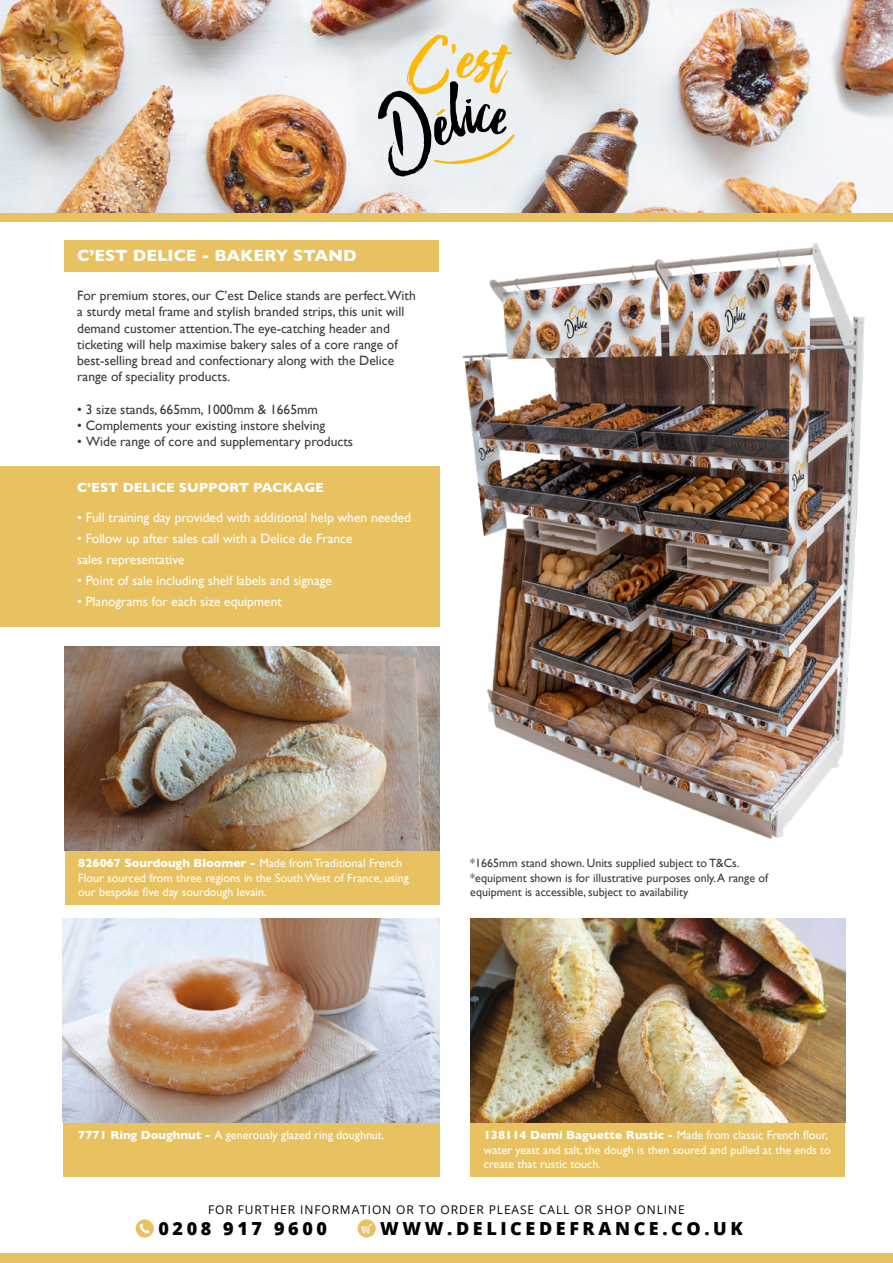
<style>
.page{position:relative;width:893px;height:1263px;background:#fff}
.page>*{position:absolute;margin:0;border:0;box-sizing:border-box;transform-origin:0 0}
.t1{font:800 18px "Open Sans";letter-spacing:.2em;color:#000}
.t2{font:700 16.5px "Gill Sans";color:#fff}
.t3{font:13.5px/16.2px "Gill Sans";color:#3c3c3b}
.t4{font:13.5px/21px "Gill Sans";color:#fff}
.t5{font:700 13.5px "Gill Sans";color:#fff}
.t6{font:12px/14.4px "Gill Sans";color:#fff}
.t7{font:12px/14.4px "Gill Sans";color:#3c3c3b}
.t8{font:12px "Open Sans";letter-spacing:.075em;color:#000}
.s1{font-weight:700}
</style>
<div class="page">
<div style="left:0;top:190px;width:893px;height:31px;background:#e8c161"></div>
<div style="left:0;top:1253px;width:893px;height:10px;background:#e8c161"></div>
<img style="left:440px;top:221px;width:431px;height:618px">
<img style="left:0;top:0;width:893px;height:213px">
<svg style="left:378px;top:34px;width:137px;height:143px;background:#cbc8ba"></svg>
<div style="left:0;top:466px;width:440px;height:161px;background:#e8c161"></div>
<div style="left:470px;top:918px;width:375px;height:259px;background:#e8c161"></div>
<div style="left:65px;top:646px;width:375px;height:259px;background:#e8c161"></div>
<div style="left:63px;top:918px;width:377px;height:259px;background:#e8c161"></div>
<img style="left:470px;top:918px;width:375px;height:204px">
<img style="left:65px;top:646px;width:375px;height:204px">
<img style="left:63px;top:918px;width:377px;height:204px">
<div style="left:64px;top:240px;width:375px;height:32px;background:#e8c161"></div>
<div style="left:136px;top:1219px;width:18px;height:18px;background:#e8c161;border-radius:50%"></div>
<svg style="left:140px;top:1223px;width:10px;height:10px"></svg>
<div style="left:358px;top:1219px;width:18px;height:18px;background:#e8c161;border-radius:50%"></div>
<svg style="left:361px;top:1223px;width:12px;height:10px"></svg>
<p class="t2" style="left:77px;top:242px;width:281px">C’EST DELICE - BAKERY STAND</p>
<p class="t3" style="left:77px;top:287px;width:340px">For premium stores, our C’est Delice stands are perfect.With a sturdy metal frame and stylish branded strips, this unit will demand customer attention.The eye-catching header and ticketing will help maximise bakery sales of a core range of best-selling bread and confectionary along with the Delice range of speciality products.</p>
<p class="t3" style="left:77px;top:401px;width:242px">• 3 size stands, 665mm, 1000mm &amp; 1665mm</p>
<p class="t3" style="left:77px;top:417px;width:250px">• Complements your existing instore shelving</p>
<p class="t3" style="left:77px;top:433px;width:277px">• Wide range of core and supplementary products</p>
<p class="t5" style="left:77px;top:476px;width:248px">C’EST DELICE SUPPORT PACKAGE</p>
<p class="t4" style="left:77px;top:507px;width:335px">• Full training day provided with additional help when needed</p>
<p class="t4" style="left:77px;top:528px;width:277px">• Follow up after sales call with a Delice de France sales representative</p>
<p class="t4" style="left:77px;top:570px;width:256px">• Point of sale including shelf labels and signage</p>
<p class="t4" style="left:77px;top:591px;width:206px">• Planograms for each size equipment</p>
<p class="t6" style="left:78px;top:856px;width:332px"><span class="s1">826067 Sourdough Bloomer -</span> Made from Traditional French<br>Flour sourced from three regions in the South West of France, using our bespoke five day sourdough levain.</p>
<p class="t7" style="left:470px;top:856px;width:299px">*1665mm stand shown. Units supplied subject to T&amp;Cs. *equipment shown is for illustrative purposes only. A range of equipment is accessible, subject to availability</p>
<p class="t6" style="left:78px;top:1128px;width:308px"><span class="s1">7771 Ring Doughnut -</span> A generously glazed ring doughnut.</p>
<p class="t6" style="left:484px;top:1128px;width:349px"><span class="s1">138114 Demi Baguette Rustic -</span> Made from classic French flour, water yeast and salt, the dough is then soured and pulled at the ends to create that rustic touch.</p>
<p class="t8" style="left:208px;top:1201px;width:478px">FOR FURTHER INFORMATION OR TO ORDER PLEASE CALL OR SHOP ONLINE</p>
<h1 class="t1" style="left:158px;top:1214px;width:170px">0208 917 9600</h1>
<h1 class="t1" style="left:380px;top:1214px;width:364px">WWW.DELICEDEFRANCE.CO.UK</h1>
</div>
